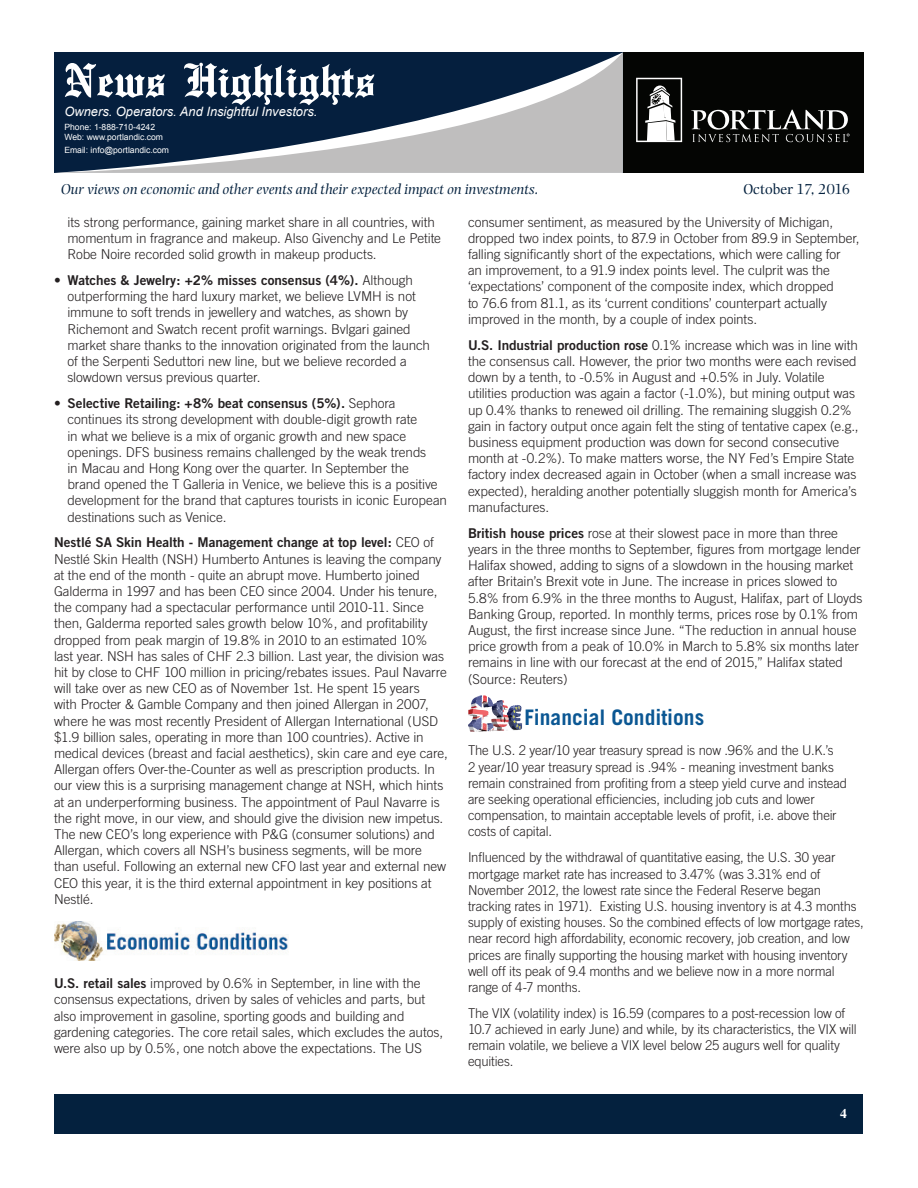
<style>
.page{position:relative;width:918px;height:1188px;background:#fff}
.page>*{position:absolute;margin:0;border:0;box-sizing:border-box;transform-origin:0 0}
.t1{font:500 51px "English Towne";color:#fff}
.t2{font:700 21.45px "Trade Gothic";color:#0b5793}
.t3{font:italic 15px "Photina";color:#04213e}
.t4{font:15px "Photina";color:#04213e}
.Article_-_Body{font:300 13.5px/16.2px "Trade Gothic";letter-spacing:-.01em;color:#231f20}
.t5{font:700 13.5px "Times";color:#fff}
.t6{font:italic 12.9px "Arial";color:#fff}
.t7{font:8.55px/10.4px "Arial";color:#fff}
.s1{font-family:"Trade Gothic Bold Two";font-weight:400}
</style>
<div class="page">
<div style="left:606px;top:52px;width:258px;height:121px;background:#040503"></div>
<div style="left:55px;top:1094px;width:808px;height:39px;background:#04213e"></div>
<svg style="left:54px;top:53px;width:569px;height:120px;background:#4d5d71"></svg>
<svg style="left:636px;top:78px;width:46px;height:64px"></svg>
<svg style="left:691px;top:110px;width:159px;height:32px"></svg>
<img style="left:54px;top:922px;width:234px;height:39px">
<img style="left:468px;top:695px;width:54px;height:37px">
<h1 class="t1" style="left:64px;top:51px;width:312px">News Highlights</h1>
<p class="t6" style="left:64px;top:103px;width:255px">Owners. Operators. And Insightful Investors.</p>
<p class="t7" style="left:64px;top:122px;width:100px">Phone: 1-888-710-4242<br>Web: www.portlandic.com</p>
<p class="t7" style="left:64px;top:145px;width:106px">Email: info@portlandic.com</p>
<p class="t3" style="left:61px;top:181px;width:479px">Our views on economic and other events and their expected impact on investments.</p>
<p class="t4" style="left:743px;top:180px;width:108px">October 17, 2016</p>
<p class="Article_-_Body" style="left:68px;top:214px;width:375px">its strong performance, gaining market share in all countries, with momentum in fragrance and makeup. Also Givenchy and Le Petite<br>Robe Noire recorded solid growth in makeup products.</p>
<p class="Article_-_Body" style="left:68px;top:272px;width:364px;text-indent:-14px"><span class="s1">• Watches &amp; Jewelry: +2% misses consensus (4%).</span> Although outperforming the hard luxury market, we believe LVMH is not immune to soft trends in jewellery and watches, as shown by Richemont and Swatch recent profit warnings. Bvlgari gained market share thanks to the innovation originated from the launch of the Serpenti Seduttori new line, but we believe recorded a slowdown versus previous quarter.</p>
<p class="Article_-_Body" style="left:68px;top:395px;width:381px;text-indent:-14px"><span class="s1">• Selective Retailing: +8% beat consensus (5%).</span> Sephora continues its strong development with double-digit growth rate<br>in what we believe is a mix of organic growth and new space openings. DFS business remains challenged by the weak trends<br>in Macau and Hong Kong over the quarter. In September the<br>brand opened the T Galleria in Venice, we believe this is a positive development for the brand that captures tourists in iconic European destinations such as Venice.</p>
<p class="Article_-_Body" style="left:54px;top:534px;width:395px"><span class="s1">Nestlé SA Skin Health - Management change at top level:</span> CEO of Nestlé Skin Health (NSH) Humberto Antunes is leaving the company at the end of the month - quite an abrupt move. Humberto joined Galderma in 1997 and has been CEO since 2004. Under his tenure, the company had a spectacular performance until 2010-11. Since then, Galderma reported sales growth below 10%, and profitability dropped from peak margin of 19.8% in 2010 to an estimated 10% last year. NSH has sales of CHF 2.3 billion. Last year, the division was hit by close to CHF 100 million in pricing/rebates issues. Paul Navarre will take over as new CEO as of November 1st. He spent 15 years<br>with Procter &amp; Gamble Company and then joined Allergan in 2007, where he was most recently President of Allergan International (USD $1.9 billion sales, operating in more than 100 countries). Active in medical devices (breast and facial aesthetics), skin care and eye care, Allergan offers Over-the-Counter as well as prescription products. In our view this is a surprising management change at NSH, which hints at an underperforming business. The appointment of Paul Navarre is the right move, in our view, and should give the division new impetus.<br>The new CEO’s long experience with P&amp;G (consumer solutions) and Allergan, which covers all NSH’s business segments, will be more than useful. Following an external new CFO last year and external new CEO this year, it is the third external appointment in key positions at Nestlé.</p>
<p class="Article_-_Body" style="left:54px;top:975px;width:391px"><span class="s1">U.S. retail sales</span> improved by 0.6% in September, in line with the consensus expectations, driven by sales of vehicles and parts, but also improvement in gasoline, sporting goods and building and gardening categories. The core retail sales, which excludes the autos, were also up by 0.5%, one notch above the expectations. The US</p>
<p class="Article_-_Body" style="left:468px;top:214px;width:393px">consumer sentiment, as measured by the University of Michigan, dropped two index points, to 87.9 in October from 89.9 in September, falling significantly short of the expectations, which were calling for<br>an improvement, to a 91.9 index points level. The culprit was the ‘expectations’ component of the composite index, which dropped<br>to 76.6 from 81.1, as its ‘current conditions’ counterpart actually improved in the month, by a couple of index points.</p>
<p class="Article_-_Body" style="left:468px;top:337px;width:392px"><span class="s1">U.S. Industrial production rose</span> 0.1% increase which was in line with the consensus call. However, the prior two months were each revised down by a tenth, to -0.5% in August and +0.5% in July. Volatile utilities production was again a factor (-1.0%), but mining output was up 0.4% thanks to renewed oil drilling. The remaining sluggish 0.2% gain in factory output once again felt the sting of tentative capex (e.g., business equipment production was down for second consecutive month at -0.2%). To make matters worse, the NY Fed’s Empire State factory index decreased again in October (when a small increase was expected), heralding another potentially sluggish month for America’s manufactures.</p>
<p class="Article_-_Body" style="left:468px;top:525px;width:396px"><span class="s1">British house prices</span> rose at their slowest pace in more than three years in the three months to September, figures from mortgage lender Halifax showed, adding to signs of a slowdown in the housing market after Britain’s Brexit vote in June. The increase in prices slowed to 5.8% from 6.9% in the three months to August, Halifax, part of Lloyds Banking Group, reported. In monthly terms, prices rose by 0.1% from August, the first increase since June. “The reduction in annual house price growth from a peak of 10.0% in March to 5.8% six months later remains in line with our forecast at the end of 2015,” Halifax stated (Source: Reuters)</p>
<p class="t2" style="left:524px;top:704px;width:181px">Financial Conditions</p>
<p class="Article_-_Body" style="left:468px;top:742px;width:381px">The U.S. 2 year/10 year treasury spread is now .96% and the U.K.’s<br>2 year/10 year treasury spread is .94% - meaning investment banks remain constrained from profiting from a steep yield curve and instead are seeking operational efficiencies, including job cuts and lower compensation, to maintain acceptable levels of profit, i.e. above their costs of capital.</p>
<p class="Article_-_Body" style="left:468px;top:849px;width:397px">Influenced by the withdrawal of quantitative easing, the U.S. 30 year mortgage market rate has increased to 3.47% (was 3.31% end of November 2012, the lowest rate since the Federal Reserve began tracking rates in 1971). Existing U.S. housing inventory is at 4.3 months supply of existing houses. So the combined effects of low mortgage rates, near record high affordability, economic recovery, job creation, and low prices are finally supporting the housing market with housing inventory well off its peak of 9.4 months and we believe now in a more normal range of 4-7 months.</p>
<p class="Article_-_Body" style="left:468px;top:1005px;width:390px">The VIX (volatility index) is 16.59 (compares to a post-recession low of 10.7 achieved in early June) and while, by its characteristics, the VIX will remain volatile, we believe a VIX level below 25 augurs well for quality equities.</p>
<p class="t5" style="left:840px;top:1100px;width:8px">4</p>
</div>
